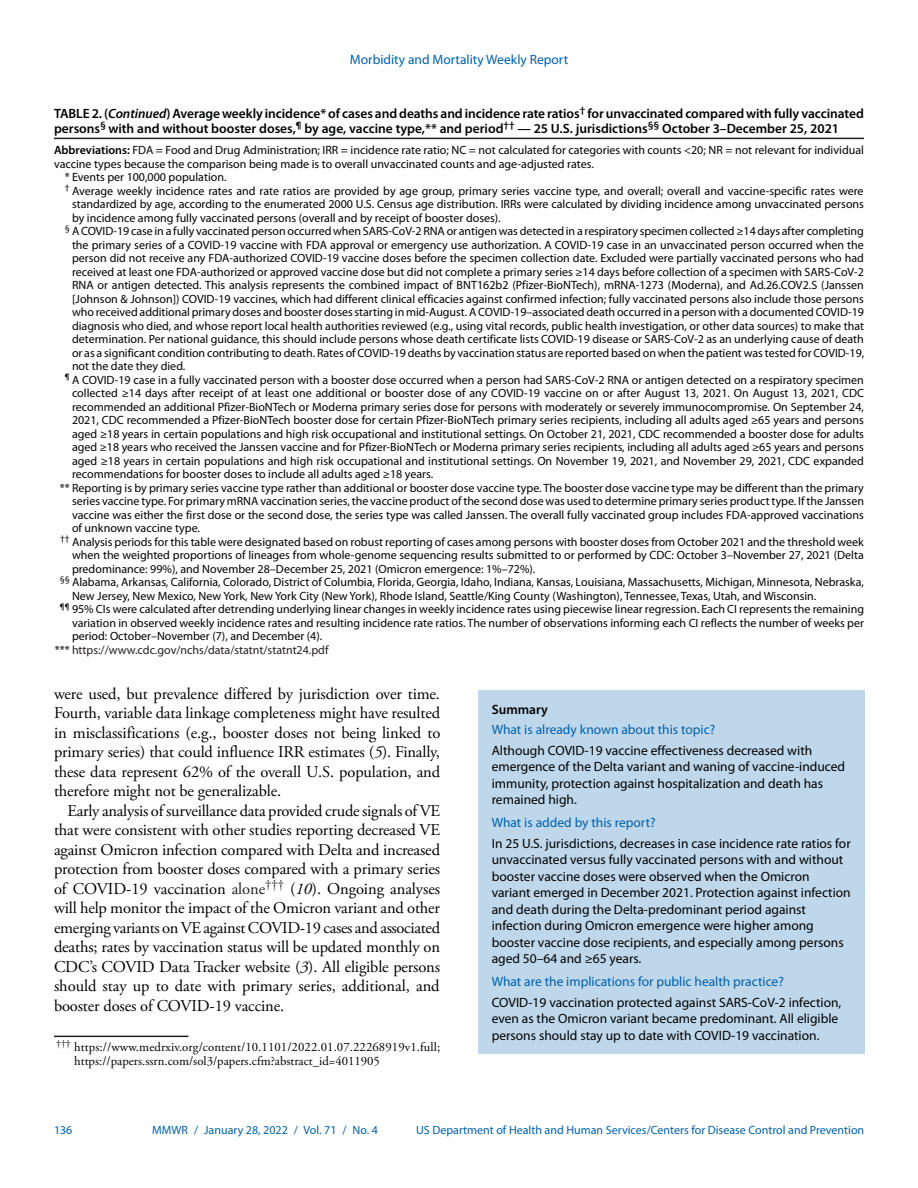
<style>
.page{position:relative;width:918px;height:1188px;background:#fff}
.page>*{position:absolute;margin:0;border:0;box-sizing:border-box;transform-origin:0 0}
.Paragraph{font:16.5px/19.5px "Adobe Garamond Pro";letter-spacing:-.01em;color:#010203;text-align:justify}
.Summary_Box_Text{font:13.5px/16.5px "Myriad Pro";color:#010203}
.Summary_Box_Ttile{font:600 13.5px/15px "Myriad Pro";letter-spacing:-.005em;color:#010203}
.Summary_Box_Heading{font:13.5px "Myriad Pro";color:#0061aa}
.footnote_w_rule_text{font:12.75px/14.2px "Adobe Garamond Pro";letter-spacing:.005em;color:#010203}
._8pt_footnote_suppor{font:12px/13.5px "Myriad Pro";color:#010203;text-align:justify}
.Abbreviations{font:12px/13.5px "Myriad Pro";color:#010203}
.t1{font:12px "Myriad Pro";color:#0061aa}
._8pt_footnote_suppor-2{font:12px "Myriad Pro";color:#231f20}
.s1{font-style:italic}
.s2{font-weight:600}
.s3{color:#010203}
.s4{color:#231f20}
</style>
<div class="page">
<hr style="left:54px;top:138px;width:99px;height:1px;background:#231f20">
<hr style="left:153px;top:138px;width:73px;height:1px;background:#231f20">
<hr style="left:226px;top:138px;width:90px;height:1px;background:#231f20">
<hr style="left:316px;top:138px;width:73px;height:1px;background:#231f20">
<hr style="left:389px;top:138px;width:91px;height:1px;background:#231f20">
<hr style="left:480px;top:138px;width:110px;height:1px;background:#231f20">
<hr style="left:590px;top:138px;width:73px;height:1px;background:#231f20">
<hr style="left:663px;top:138px;width:91px;height:1px;background:#231f20">
<hr style="left:754px;top:138px;width:110px;height:1px;background:#231f20">
<hr style="left:54px;top:1036px;width:134px;height:1px;background:#231f20">
<div style="left:478px;top:690px;width:386px;height:363px;background:#bfd7ea"></div>
<p class="Summary_Box_Heading" style="left:350px;top:52px;width:220px">Morbidity and Mortality Weekly Report</p>
<p class="Summary_Box_Ttile" style="left:54px;top:106px;width:811px">TABLE 2. (<span class="s1">Continued</span>) Average weekly incidence* of cases and deaths and incidence rate ratios<sup>†</sup> for unvaccinated compared with fully vaccinated persons<sup>§</sup> with and without booster doses,<sup>¶</sup> by age, vaccine type,** and period<sup>††</sup> — 25 U.S. jurisdictions<sup>§§</sup> October 3–December 25, 2021</p>
<p class="Abbreviations" style="left:54px;top:144px;width:812px"><span class="s2">Abbreviations:</span> FDA = Food and Drug Administration; IRR = incidence rate ratio; NC = not calculated for categories with counts &lt;20; NR = not relevant for individual vaccine types because the comparison being made is to overall unvaccinated counts and age-adjusted rates.</p>
<p class="_8pt_footnote_suppor" style="left:65px;top:171px;width:163px">* Events per 100,000 population.</p>
<p class="_8pt_footnote_suppor" style="left:72px;top:184px;width:794px;text-indent:-7px"><sup>†</sup> Average weekly incidence rates and rate ratios are provided by age group, primary series vaccine type, and overall; overall and vaccine-specific rates were standardized by age, according to the enumerated 2000 U.S. Census age distribution. IRRs were calculated by dividing incidence among unvaccinated persons by incidence among fully vaccinated persons (overall and by receipt of booster doses).</p>
<p class="_8pt_footnote_suppor" style="left:72px;top:225px;width:794px;text-indent:-7px"><sup>§</sup> A COVID-19 case in a fully vaccinated person occurred when SARS-CoV-2 RNA or antigen was detected in a respiratory specimen collected ≥14 days after completing the primary series of a COVID-19 vaccine with FDA approval or emergency use authorization. A COVID-19 case in an unvaccinated person occurred when the person did not receive any FDA-authorized COVID-19 vaccine doses before the specimen collection date. Excluded were partially vaccinated persons who had received at least one FDA-authorized or approved vaccine dose but did not complete a primary series ≥14 days before collection of a specimen with SARS-CoV-2<br>RNA or antigen detected. This analysis represents the combined impact of BNT162b2 (Pfizer-BioNTech), mRNA-1273 (Moderna), and Ad.26.COV2.S (Janssen [Johnson &amp; Johnson]) COVID-19 vaccines, which had different clinical efficacies against confirmed infection; fully vaccinated persons also include those persons who received additional primary doses and booster doses starting in mid-August. A COVID-19–associated death occurred in a person with a documented COVID-19 diagnosis who died, and whose report local health authorities reviewed (e.g., using vital records, public health investigation, or other data sources) to make that determination. Per national guidance, this should include persons whose death certificate lists COVID-19 disease or SARS-CoV-2 as an underlying cause of death or as a significant condition contributing to death. Rates of COVID-19 deaths by vaccination status are reported based on when the patient was tested for COVID-19, not the date they died.</p>
<p class="_8pt_footnote_suppor" style="left:72px;top:373px;width:794px;text-indent:-7px"><sup>¶</sup> A COVID-19 case in a fully vaccinated person with a booster dose occurred when a person had SARS-CoV-2 RNA or antigen detected on a respiratory specimen collected ≥14 days after receipt of at least one additional or booster dose of any COVID-19 vaccine on or after August 13, 2021. On August 13, 2021, CDC recommended an additional Pfizer-BioNTech or Moderna primary series dose for persons with moderately or severely immunocompromise. On September 24, 2021, CDC recommended a Pfizer-BioNTech booster dose for certain Pfizer-BioNTech primary series recipients, including all adults aged ≥65 years and persons aged ≥18 years in certain populations and high risk occupational and institutional settings. On October 21, 2021, CDC recommended a booster dose for adults aged ≥18 years who received the Janssen vaccine and for Pfizer-BioNTech or Moderna primary series recipients, including all adults aged ≥65 years and persons aged ≥18 years in certain populations and high risk occupational and institutional settings. On November 19, 2021, and November 29, 2021, CDC expanded recommendations for booster doses to include all adults aged ≥18 years.</p>
<p class="_8pt_footnote_suppor" style="left:72px;top:481px;width:794px;text-indent:-12px">** Reporting is by primary series vaccine type rather than additional or booster dose vaccine type. The booster dose vaccine type may be different than the primary series vaccine type. For primary mRNA vaccination series, the vaccine product of the second dose was used to determine primary series product type. If the Janssen vaccine was either the first dose or the second dose, the series type was called Janssen. The overall fully vaccinated group includes FDA-approved vaccinations of unknown vaccine type.</p>
<p class="_8pt_footnote_suppor" style="left:72px;top:535px;width:793px;text-indent:-12px"><sup>††</sup> Analysis periods for this table were designated based on robust reporting of cases among persons with booster doses from October 2021 and the threshold week when the weighted proportions of lineages from whole-genome sequencing results submitted to or performed by CDC: October 3–November 27, 2021 (Delta predominance: 99%), and November 28–December 25, 2021 (Omicron emergence: 1%–72%).</p>
<p class="_8pt_footnote_suppor" style="left:72px;top:576px;width:794px;text-indent:-12px"><sup>§§</sup> Alabama, Arkansas, California, Colorado, District of Columbia, Florida, Georgia, Idaho, Indiana, Kansas, Louisiana, Massachusetts, Michigan, Minnesota, Nebraska,<br>New Jersey, New Mexico, New York, New York City (New York), Rhode Island, Seattle/King County (Washington), Tennessee, Texas, Utah, and Wisconsin.</p>
<p class="_8pt_footnote_suppor" style="left:72px;top:603px;width:794px;text-indent:-12px"><sup>¶¶</sup> 95% CIs were calculated after detrending underlying linear changes in weekly incidence rates using piecewise linear regression. Each CI represents the remaining variation in observed weekly incidence rates and resulting incidence rate ratios. The number of observations informing each CI reflects the number of weeks per period: October–November (7), and December (4).</p>
<p class="_8pt_footnote_suppor-2" style="left:55px;top:643px;width:275px"><span class="s3">***</span> https://www.cdc.gov/nchs/data/statnt/statnt24.pdf</p>
<p class="Paragraph" style="left:54px;top:685px;width:388px">were used, but prevalence differed by jurisdiction over time.<br>Fourth, variable data linkage completeness might have resulted in misclassifications (e.g., booster doses not being linked to primary series) that could influence IRR estimates (<span class="s1">5</span>). Finally, these data represent 62% of the overall U.S. population, and therefore might not be generalizable.</p>
<p class="Paragraph" style="left:54px;top:802px;width:388px;text-indent:14px">Early analysis of surveillance data provided crude signals of VE that were consistent with other studies reporting decreased VE against Omicron infection compared with Delta and increased protection from booster doses compared with a primary series of COVID-19 vaccination <span class="s4">alone</span><sup>†††</sup> (<span class="s1">10</span>). Ongoing analyses will help monitor the impact of the Omicron variant and other emerging variants on VE against COVID-19 cases and associated deaths; rates by vaccination status will be updated monthly on CDC’s COVID Data Tracker website (<span class="s1">3</span>). All eligible persons should stay up to date with primary series, additional, and booster doses of COVID-19 vaccine.</p>
<p class="footnote_w_rule_text" style="left:74px;top:1040px;width:367px;text-indent:-18px"><sup>†††</sup> https://www.medrxiv.org/content/10.1101/2022.01.07.22268919v1.full; https://papers.ssrn.com/sol3/papers.cfm?abstract_id=4011905</p>
<h1 class="Summary_Box_Ttile" style="left:492px;top:702px;width:58px">Summary</h1>
<h1 class="Summary_Box_Heading" style="left:492px;top:722px;width:225px">What is already known about this topic?</h1>
<p class="Summary_Box_Text" style="left:492px;top:742px;width:355px">Although COVID-19 vaccine effectiveness decreased with emergence of the Delta variant and waning of vaccine-induced immunity, protection against hospitalization and death has remained high.</p>
<h1 class="Summary_Box_Heading" style="left:492px;top:815px;width:165px">What is added by this report?</h1>
<p class="Summary_Box_Text" style="left:492px;top:835px;width:361px">In 25 U.S. jurisdictions, decreases in case incidence rate ratios for unvaccinated versus fully vaccinated persons with and without booster vaccine doses were observed when the Omicron variant emerged in December 2021. Protection against infection and death during the Delta-predominant period against infection during Omicron emergence were higher among booster vaccine dose recipients, and especially among persons aged 50–64 and ≥65 years.</p>
<h1 class="Summary_Box_Heading" style="left:492px;top:974px;width:294px">What are the implications for public health practice?</h1>
<p class="Summary_Box_Text" style="left:492px;top:994px;width:351px">COVID-19 vaccination protected against SARS-CoV-2 infection, even as the Omicron variant became predominant. All eligible persons should stay up to date with COVID-19 vaccination.</p>
<p class="t1" style="left:54px;top:1123px;width:20px">136</p>
<p class="t1" style="left:152px;top:1123px;width:227px">MMWR / January 28, 2022 / Vol. 71 / No. 4</p>
<p class="t1" style="left:416px;top:1123px;width:450px">US Department of Health and Human Services/Centers for Disease Control and Prevention</p>
</div>
